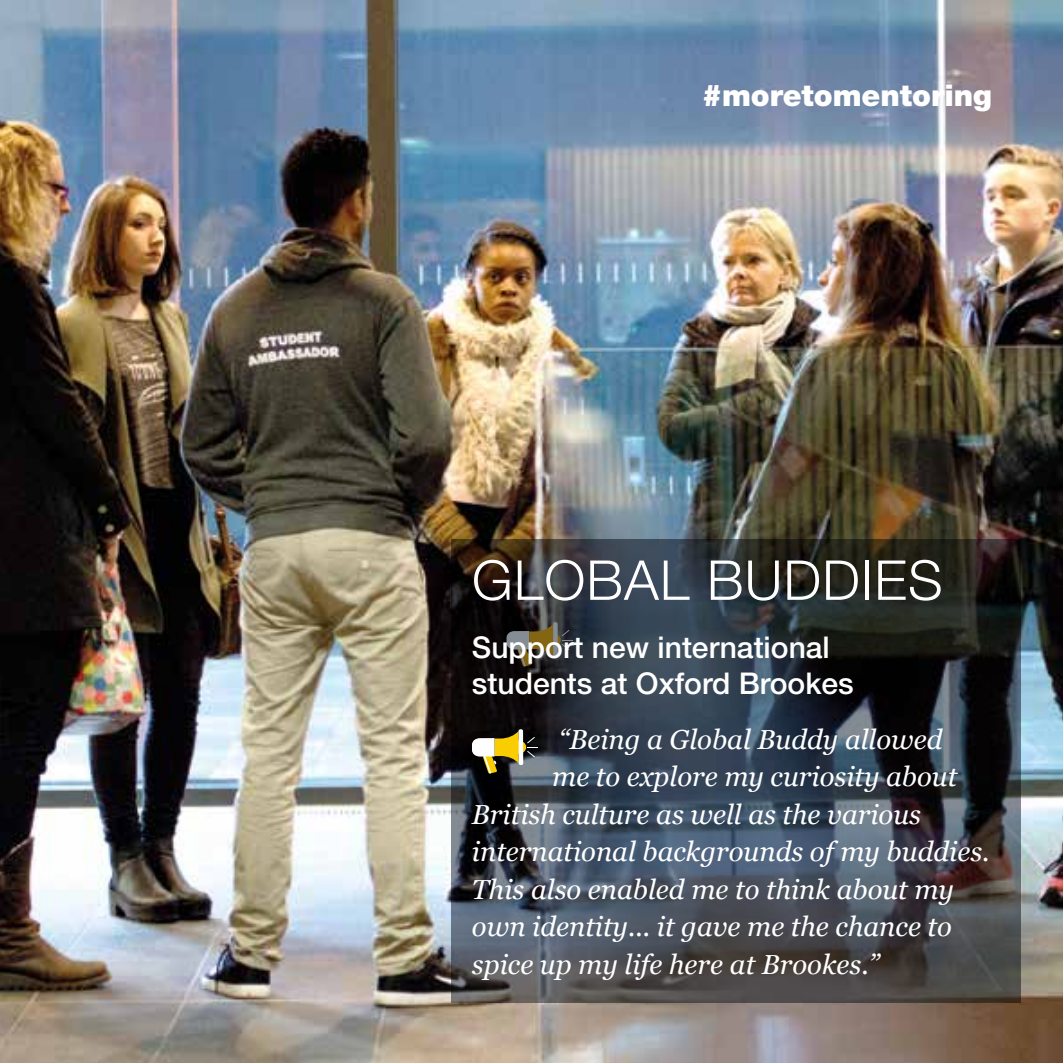
<style>
.page{position:relative;width:1063px;height:1063px;background:#fff}
.page>*{position:absolute;margin:0;border:0;box-sizing:border-box;transform-origin:0 0}
.t1{font:300 55px "Helvetica Neue LT Std";letter-spacing:.02em;color:#fff}
.t2{font:500 30px/36px "Helvetica Neue LT Std";color:#fff}
.t3{font:900 30px "Helvetica Neue LT Std";color:#fff}
.t4{font:italic 27.5px "Georgia";color:#fff}
</style>
<div class="page">
<img style="left:0;top:0;width:1063px;height:1063px">
<svg style="left:451px;top:539px;width:569px;height:464px;background:#363c43"></svg>
<svg style="left:472px;top:729px;width:66px;height:44px"></svg>
<p class="t3" style="left:702px;top:78px;width:292px">#moretomentoring</p>
<h1 class="t1" style="left:472px;top:547px;width:472px">GLOBAL BUDDIES</h1>
<p class="t2" style="left:472px;top:629px;width:383px">Support new international students at Oxford Brookes</p>
<p class="t4" style="left:559px;top:719px;width:385px">“Being a Global Buddy allowed</p>
<p class="t4" style="left:552px;top:757px;width:407px">me to explore my curiosity about</p>
<p class="t4" style="left:472px;top:794px;width:451px">British culture as well as the various</p>
<p class="t4" style="left:472px;top:832px;width:519px">international backgrounds of my buddies.</p>
<p class="t4" style="left:472px;top:869px;width:484px">This also enabled me to think about my</p>
<p class="t4" style="left:472px;top:907px;width:481px">own identity... it gave me the chance to</p>
<p class="t4" style="left:472px;top:944px;width:409px">spice up my life here at Brookes.”</p>
</div>
